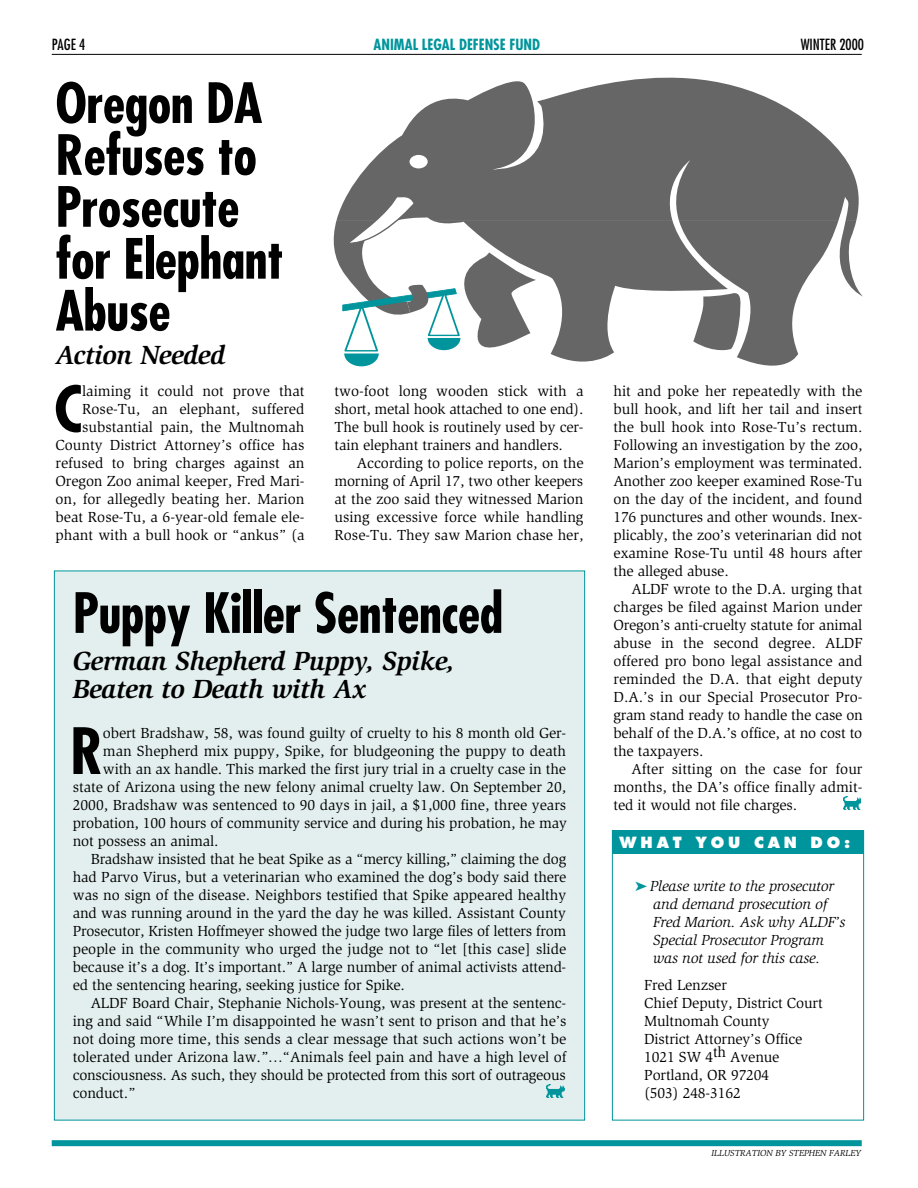
<style>
.page{position:relative;width:918px;height:1188px;background:#fff}
.page>*{position:absolute;margin:0;border:0;box-sizing:border-box;transform-origin:0 0}
.t1{font:700 condensed 62.1px "Futura";color:#000}
.t2{font:700 condensed 54px/51.9px "Futura";letter-spacing:-.01em;color:#000}
.t3{font:italic 700 27px/27.8px "Slimbach";letter-spacing:-.01em;color:#000}
.t4{font:15px/18px "Slimbach";letter-spacing:-.01em;color:#000;text-align:justify}
.t5{font:italic 15px/18px "Slimbach";letter-spacing:-.01em;color:#000}
.t6{font:700 condensed 15px "Futura";color:#00959c}
.t7{font:condensed 15px "Futura";color:#000}
.t8{font:800 15px "Futura";letter-spacing:.25em;color:#fff}
.t9{font:italic 9px "Slimbach";color:#000}
.s1{color:#00959c}
</style>
<div class="page">
<hr style="left:52px;top:54px;width:810px;height:1px;background:#000">
<div style="left:52px;top:1140px;width:810px;height:6px;background:#00959c"></div>
<img style="left:843px;top:797px;width:18px;height:13px">
<div style="left:55px;top:571px;width:529px;height:549px;background:#e3efee"></div>
<img style="left:547px;top:1085px;width:18px;height:13px">
<div style="left:612px;top:830px;width:252px;height:290px;border:1px solid #00959c"></div>
<div style="left:612px;top:830px;width:252px;height:24px;background:#00959c"></div>
<svg style="left:536px;top:220px;width:143px;height:142px;fill:#666"></svg>
<svg style="left:347px;top:77px;width:512px;height:143px;fill:#666"></svg>
<svg style="left:679px;top:220px;width:184px;height:146px"></svg>
<div style="left:410px;top:155px;width:18px;height:13px;background:#fff;border-radius:50%"></div>
<svg style="left:333px;top:195px;width:203px;height:172px"></svg>
<p class="t7" style="left:52px;top:37px;width:35px">PAGE 4</p>
<p class="t6" style="left:374px;top:38px;width:168px">ANIMAL LEGAL DEFENSE FUND</p>
<p class="t7" style="left:801px;top:37px;width:65px">WINTER 2000</p>
<h2 class="t2" style="left:56px;top:82px;width:230px">Oregon DA<br>Refuses to<br>Prosecute for Elephant<br>Abuse</h2>
<h3 class="t3" style="left:56px;top:344px;width:171px">Action Needed</h3>
<h1 class="t1" style="left:54px;top:382px;width:30px">C</h1>
<p class="t4" style="left:56px;top:383px;width:251px;text-align:right">laiming it could not prove that Rose-Tu, an elephant, suffered substantial pain, the Multnomah County District Attorney’s office has refused to bring charges against an Oregon Zoo animal keeper, Fred Mari&shy;on, for allegedly beating her. Marion beat Rose-Tu, a 6-year-old female ele&shy;phant with a bull hook or “ankus” (a</p>
<p class="t4" style="left:334px;top:383px;width:251px">two-foot long wooden stick with a short, metal hook attached to one end).<br>The bull hook is routinely used by cer&shy;tain elephant trainers and handlers.</p>
<p class="t4" style="left:614px;top:383px;width:251px">hit and poke her repeatedly with the bull hook, and lift her tail and insert the bull hook into Rose-Tu’s rectum.<br>Following an investigation by the zoo, Marion’s employment was terminated.<br>Another zoo keeper examined Rose-Tu on the day of the incident, and found 176 punctures and other wounds. Inex&shy;plicably, the zoo’s veterinarian did not examine Rose-Tu until 48 hours after the alleged abuse.</p>
<p class="t4" style="left:614px;top:581px;width:251px;text-indent:18px">ALDF wrote to the D.A. urging that charges be filed against Marion under Oregon’s anti-cruelty statute for animal abuse in the second degree. ALDF offered pro bono legal assistance and reminded the D.A. that eight deputy D.A.’s in our Special Prosecutor Pro&shy;gram stand ready to handle the case on behalf of the D.A.’s office, at no cost to the taxpayers.</p>
<p class="t4" style="left:614px;top:761px;width:251px;text-indent:18px">After sitting on the case for four months, the DA’s office finally admit&shy;ted it would not file charges.</p>
<p class="t4" style="left:334px;top:455px;width:251px;text-indent:22px">According to police reports, on the morning of April 17, two other keepers at the zoo said they witnessed Marion using excessive force while handling Rose-Tu. They saw Marion chase her,</p>
<h2 class="t2" style="left:73px;top:592px;width:432px">Puppy Killer Sentenced</h2>
<h3 class="t3" style="left:73px;top:649px;width:383px">German Shepherd Puppy, Spike,<br>Beaten to Death with Ax</h3>
<h1 class="t1" style="left:70px;top:724px;width:34px">R</h1>
<p class="t4" style="left:103px;top:725px;width:465px">obert Bradshaw, 58, was found guilty of cruelty to his 8 month old Ger-</p>
<p class="t4" style="left:103px;top:743px;width:465px">man Shepherd mix puppy, Spike, for bludgeoning the puppy to death</p>
<p class="t4" style="left:103px;top:761px;width:465px">with an ax handle. This marked the first jury trial in a cruelty case in the</p>
<p class="t4" style="left:73px;top:779px;width:495px">state of Arizona using the new felony animal cruelty law. On September 20,</p>
<p class="t4" style="left:73px;top:797px;width:495px">2000, Bradshaw was sentenced to 90 days in jail, a $1,000 fine, three years</p>
<p class="t4" style="left:73px;top:815px;width:496px">probation, 100 hours of community service and during his probation, he may</p>
<p class="t4" style="left:73px;top:833px;width:147px">not possess an animal.</p>
<p class="t4" style="left:91px;top:851px;width:477px">Bradshaw insisted that he beat Spike as a “mercy killing,” claiming the dog</p>
<p class="t4" style="left:73px;top:869px;width:495px">had Parvo Virus, but a veterinarian who examined the dog’s body said there</p>
<p class="t4" style="left:73px;top:887px;width:495px">was no sign of the disease. Neighbors testified that Spike appeared healthy</p>
<p class="t4" style="left:73px;top:905px;width:495px">and was running around in the yard the day he was killed. Assistant County</p>
<p class="t4" style="left:73px;top:923px;width:495px">Prosecutor, Kristen Hoffmeyer showed the judge two large files of letters from</p>
<p class="t4" style="left:73px;top:941px;width:495px">people in the community who urged the judge not to “let [this case] slide</p>
<p class="t4" style="left:73px;top:959px;width:495px">because it’s a dog. It’s important.” A large number of animal activists attend-</p>
<p class="t4" style="left:73px;top:977px;width:334px">ed the sentencing hearing, seeking justice for Spike.</p>
<p class="t4" style="left:91px;top:995px;width:477px">ALDF Board Chair, Stephanie Nichols-Young, was present at the sentenc-</p>
<p class="t4" style="left:73px;top:1013px;width:495px">ing and said “While I’m disappointed he wasn’t sent to prison and that he’s</p>
<p class="t4" style="left:73px;top:1031px;width:495px">not doing more time, this sends a clear message that such actions won’t be</p>
<p class="t4" style="left:73px;top:1049px;width:495px">tolerated under Arizona law.”…“Animals feel pain and have a high level of</p>
<p class="t4" style="left:73px;top:1067px;width:495px">consciousness. As such, they should be protected from this sort of outrageous</p>
<p class="t4" style="left:73px;top:1085px;width:64px">conduct.”</p>
<p class="t8" style="left:619px;top:835px;width:233px">WHAT YOU CAN DO:</p>
<p class="t5" style="left:653px;top:878px;width:194px;text-indent:-18px"><span class="s1">➤</span> Please write to the prosecutor and demand prosecution of<br>Fred Marion. Ask why ALDF’s<br>Special Prosecutor Program was not used for this case.</p>
<p class="t4" style="left:644px;top:977px;width:180px;text-align:left">Fred Lenzser<br>Chief Deputy, District Court<br>Multnomah County<br>District Attorney’s Office<br>1021 SW 4th Avenue<br>Portland, OR 97204<br>(503) 248-3162</p>
<p class="t9" style="left:711px;top:1150px;width:151px">ILLUSTRATION BY STEPHEN FARLEY</p>
</div>
